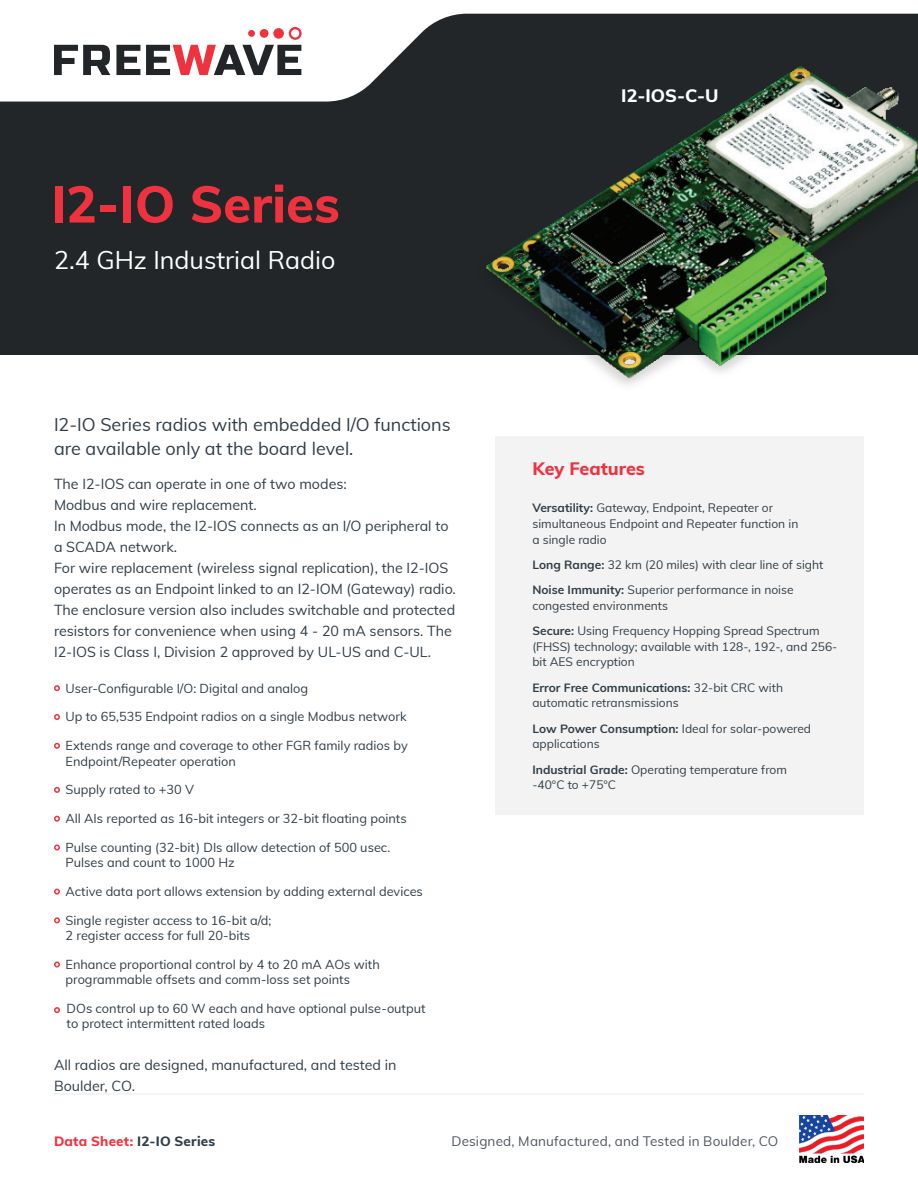
<style>
.page{position:relative;width:918px;height:1188px;background:#fff}
.page>*{position:absolute;margin:0;border:0;box-sizing:border-box;transform-origin:0 0}
.t1{font:800 51px "Muli";color:#ee333f}
.t2{font:25.05px "Muli";color:#fff}
.t3{font:18px/24px "Muli";color:#303d47}
.t4{font:800 18px "Muli";color:#ee333f}
.t5{font:800 18px "Muli";color:#fff}
.t6{font:14.25px/21px "Muli";color:#303d47}
.t7{font:13.5px "Muli";letter-spacing:.01em;color:#50565f}
.t8{font:800 13.5px "Muli";letter-spacing:.015em;color:#303d47}
.t9{font:12.75px/15.3px "Muli";color:#303d47}
.t10{font:12px/15.8px "Muli";color:#303d47}
.s1{font-weight:700}
.s2{color:#ee333f}
</style>
<div class="page">
<hr style="left:54px;top:1094px;width:810px;height:1px;background:#ebebeb">
<img style="left:800px;top:1116px;width:64px;height:47px">
<div style="left:0;top:0;width:918px;height:354px;background:#222628"></div>
<svg style="left:0;top:0;width:918px;height:102px;fill:#fff"></svg>
<svg style="left:54px;top:45px;width:56px;height:30px"></svg>
<svg style="left:116px;top:45px;width:24px;height:30px"></svg>
<svg style="left:146px;top:27px;width:156px;height:48px"></svg>
<svg style="left:54px;top:685px;width:6px;height:6px"></svg>
<svg style="left:54px;top:714px;width:6px;height:6px"></svg>
<svg style="left:54px;top:743px;width:6px;height:6px"></svg>
<svg style="left:54px;top:787px;width:6px;height:6px"></svg>
<svg style="left:54px;top:816px;width:6px;height:6px"></svg>
<svg style="left:54px;top:844px;width:6px;height:6px"></svg>
<svg style="left:54px;top:889px;width:6px;height:6px"></svg>
<svg style="left:54px;top:917px;width:6px;height:6px"></svg>
<svg style="left:54px;top:961px;width:6px;height:6px"></svg>
<svg style="left:54px;top:1007px;width:6px;height:6px"></svg>
<img style="left:461px;top:54px;width:457px;height:331px">
<div style="left:496px;top:436px;width:368px;height:379px;background:#f3f3f3"></div>
<p class="t1" style="left:51px;top:167px;width:290px">I2-IO Series</p>
<p class="t2" style="left:54px;top:242px;width:283px">2.4 GHz Industrial Radio</p>
<p class="t3" style="left:54px;top:411px;width:398px">I2-IO Series radios with embedded I/O functions are available only at the board level.</p>
<p class="t6" style="left:54px;top:473px;width:403px">The I2-IOS can operate in one of two modes:<br>Modbus and wire replacement.<br>In Modbus mode, the I2-IOS connects as an I/O peripheral to a SCADA network.<br>For wire replacement (wireless signal replication), the I2-IOS operates as an Endpoint linked to an I2-IOM (Gateway) radio.<br>The enclosure version also includes switchable and protected resistors for convenience when using 4 - 20 mA sensors. The I2-IOS is Class I, Division 2 approved by UL-US and C-UL.</p>
<p class="t9" style="left:66px;top:680px;width:244px">User-Configurable I/O: Digital and analog</p>
<p class="t9" style="left:66px;top:709px;width:343px">Up to 65,535 Endpoint radios on a single Modbus network</p>
<p class="t9" style="left:66px;top:737px;width:344px">Extends range and coverage to other FGR family radios by<br>Endpoint/Repeater operation</p>
<p class="t9" style="left:66px;top:782px;width:130px">Supply rated to +30 V</p>
<p class="t9" style="left:66px;top:810px;width:343px">All AIs reported as 16-bit integers or 32-bit floating points</p>
<p class="t9" style="left:66px;top:839px;width:326px">Pulse counting (32-bit) DIs allow detection of 500 usec.<br>Pulses and count to 1000 Hz</p>
<p class="t9" style="left:66px;top:883px;width:359px">Active data port allows extension by adding external devices</p>
<p class="t9" style="left:66px;top:912px;width:207px">Single register access to 16-bit a/d;<br>2 register access for full 20-bits</p>
<p class="t9" style="left:66px;top:956px;width:316px">Enhance proportional control by 4 to 20 mA AOs with programmable offsets and comm-loss set points</p>
<p class="t9" style="left:67px;top:1000px;width:360px">DOs control up to 60 W each and have optional pulse-output to protect intermittent rated loads</p>
<p class="t6" style="left:54px;top:1053px;width:344px">All radios are designed, manufactured, and tested in<br>Boulder, CO.</p>
<p class="t5" style="left:621px;top:82px;width:99px">I2-IOS-C-U</p>
<p class="t4" style="left:532px;top:455px;width:114px">Key Features</p>
<p class="t10" style="left:532px;top:499px;width:267px"><span class="s1">Versatility:</span> Gateway, Endpoint, Repeater or simultaneous Endpoint and Repeater function in a single radio</p>
<p class="t10" style="left:532px;top:556px;width:292px"><span class="s1">Long Range:</span> 32 km (20 miles) with clear line of sight</p>
<p class="t10" style="left:532px;top:581px;width:263px"><span class="s1">Noise Immunity:</span> Superior performance in noise congested environments</p>
<p class="t10" style="left:532px;top:622px;width:306px"><span class="s1">Secure:</span> Using Frequency Hopping Spread Spectrum (FHSS) technology; available with 128-, 192-, and 256- bit AES encryption</p>
<p class="t10" style="left:532px;top:679px;width:252px"><span class="s1">Error Free Communications:</span> 32-bit CRC with automatic retransmissions</p>
<p class="t10" style="left:532px;top:720px;width:280px"><span class="s1">Low Power Consumption:</span> Ideal for solar-powered applications</p>
<p class="t10" style="left:532px;top:761px;width:256px"><span class="s1">Industrial Grade:</span> Operating temperature from -40°C to +75°C</p>
<p class="t8" style="left:54px;top:1131px;width:163px"><span class="s2">Data Sheet:</span> I2-IO Series</p>
<p class="t7" style="left:451px;top:1131px;width:328px">Designed, Manufactured, and Tested in Boulder, CO</p>
</div>
